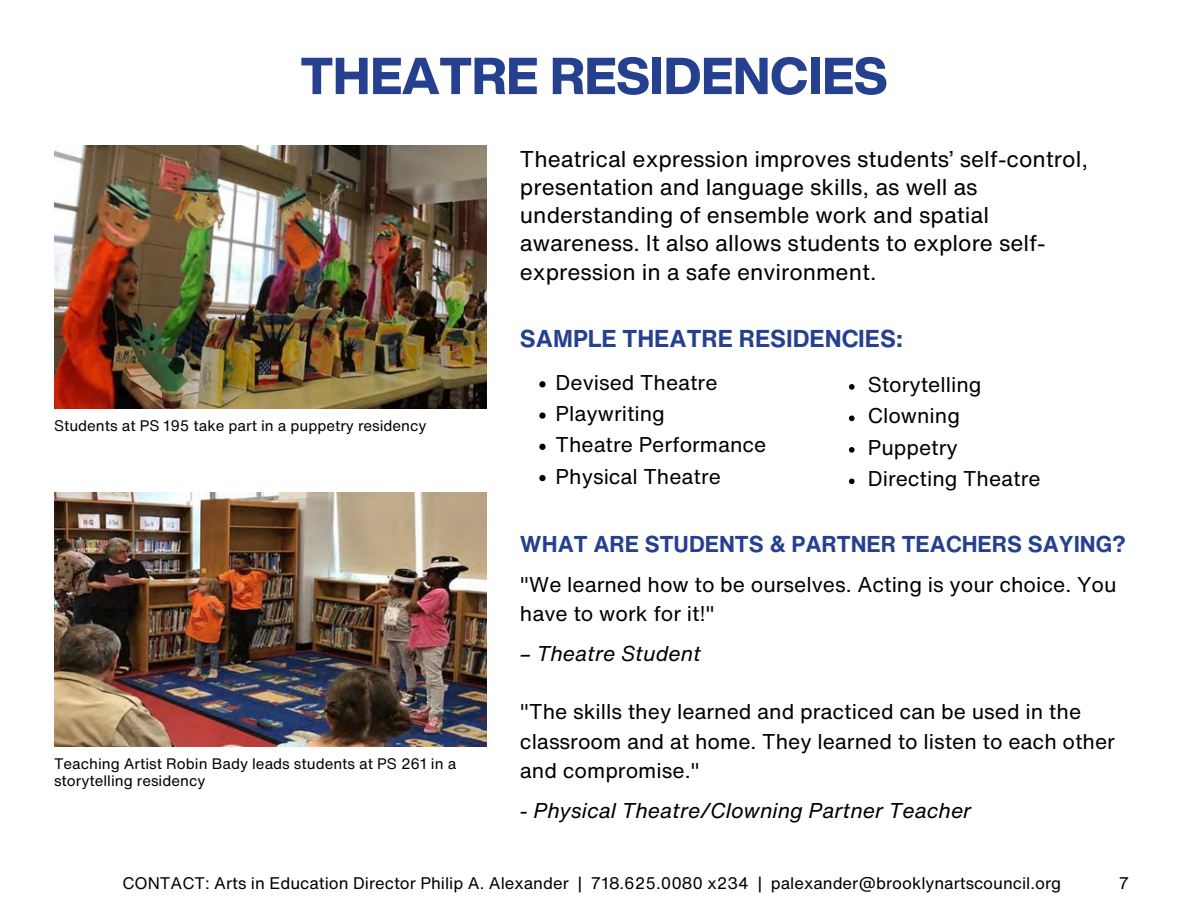
<style>
.page{position:relative;width:1188px;height:918px;background:#fff}
.page>*{position:absolute;margin:0;border:0;box-sizing:border-box;transform-origin:0 0}
.t1{font:800 51px "Helvetica Now Display";color:#25408f}
.t2{font:700 24px "Helvetica Now Text";color:#25408f}
.t3{font:22.5px/28.2px "Helvetica Now Text";color:#000}
.t4{font:700 22.5px "Helvetica Now Text";color:#25408f}
.t5{font:21px/29.4px "Helvetica Now Text";color:#000}
.t6{font:italic 21px "Helvetica Now Text";color:#000}
.t7{font:16.5px "Helvetica Now Text";color:#000}
.t8{font:15px/16.8px "Helvetica Now Text";color:#000}
</style>
<div class="page">
<img style="left:54px;top:145px;width:433px;height:263px">
<img style="left:54px;top:492px;width:433px;height:255px">
<svg style="left:539px;top:381px;width:7px;height:6px"></svg>
<svg style="left:539px;top:412px;width:7px;height:7px"></svg>
<svg style="left:539px;top:444px;width:7px;height:6px"></svg>
<svg style="left:539px;top:475px;width:7px;height:6px"></svg>
<svg style="left:849px;top:384px;width:6px;height:6px"></svg>
<svg style="left:849px;top:416px;width:6px;height:5px"></svg>
<svg style="left:849px;top:447px;width:6px;height:6px"></svg>
<svg style="left:849px;top:479px;width:6px;height:5px"></svg>
<h1 class="t1" style="left:301px;top:49px;width:588px">THEATRE RESIDENCIES</h1>
<p class="t8" style="left:54px;top:417px;width:374px">Students at PS 195 take part in a puppetry residency</p>
<p class="t8" style="left:54px;top:755px;width:404px">Teaching Artist Robin Bady leads students at PS 261 in a storytelling residency</p>
<p class="t3" style="left:520px;top:144px;width:570px">Theatrical expression improves students’ self-control, presentation and language skills, as well as understanding of ensemble work and spatial awareness. It also allows students to explore self&shy;expression in a safe environment.</p>
<p class="t2" style="left:520px;top:326px;width:384px">SAMPLE THEATRE RESIDENCIES:</p>
<p class="t5" style="left:868px;top:368px;width:174px;line-height:31.5px">Storytelling<br>Clowning<br>Puppetry<br>Directing Theatre</p>
<p class="t5" style="left:556px;top:366px;width:212px;line-height:31.2px">Devised Theatre<br>Playwriting<br>Theatre Performance<br>Physical Theatre</p>
<p class="t4" style="left:520px;top:532px;width:607px">WHAT ARE STUDENTS &amp; PARTNER TEACHERS SAYING?</p>
<p class="t5" style="left:520px;top:569px;width:598px">"We learned how to be ourselves. Acting is your choice. You have to work for it!"</p>
<p class="t6" style="left:520px;top:642px;width:183px">– Theatre Student</p>
<p class="t5" style="left:520px;top:697px;width:597px">"The skills they learned and practiced can be used in the classroom and at home. They learned to listen to each other and compromise."</p>
<p class="t6" style="left:520px;top:799px;width:453px">- Physical Theatre/Clowning Partner Teacher</p>
<p class="t7" style="left:122px;top:875px;width:940px">CONTACT: Arts in Education Director Philip A. Alexander | 718.625.0080 x234 | palexander@brooklynartscouncil.org</p>
<p class="t7" style="left:1119px;top:875px;width:12px">7</p>
</div>
